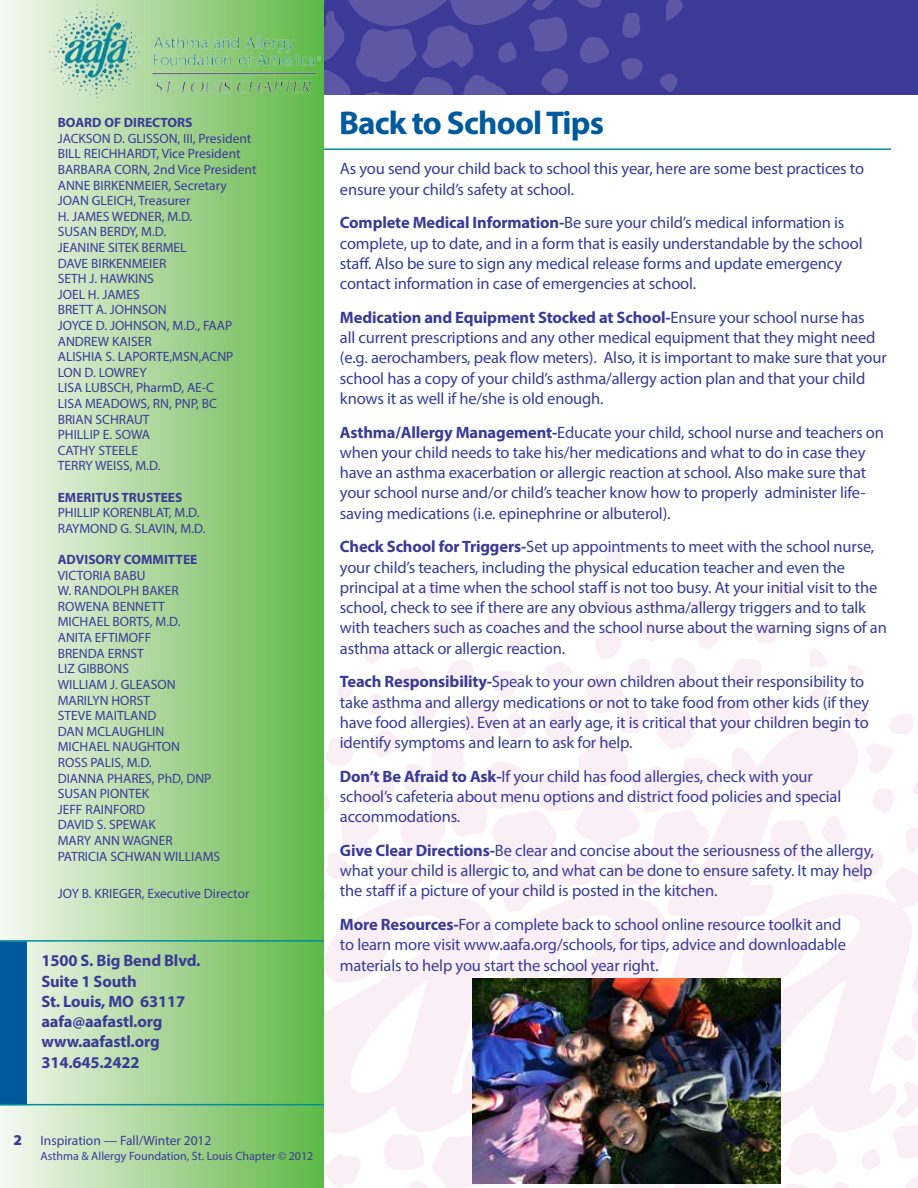
<style>
.page{position:relative;width:918px;height:1188px;background:#fff}
.page>*{position:absolute;margin:0;border:0;box-sizing:border-box;transform-origin:0 0}
.t1{font:700 33px "Myriad Pro";letter-spacing:-.025em;color:#005a9c}
.t2{font:16.5px/20.2px "Myriad Pro";letter-spacing:-.01em;color:#3b3b97}
.t3{font:700 16.5px/20.2px "Myriad Pro";letter-spacing:-.01em;color:#3b3b97}
.t4{font:13.5px/15.6px "Myriad Pro";color:#3b3b97}
.t5{font:700 13.5px "Myriad Pro";color:#3b3b97}
.t6{font:12px "Myriad Pro";color:#3b3b97}
.s1{font-weight:700}
.s2{font-weight:900;font-size:15px}
</style>
<div class="page">
<img style="left:324px;top:549px;width:594px;height:639px">
<hr style="left:324px;top:148px;width:567px;height:2px;background:#008d9d">
<div style="left:324px;top:0;width:594px;height:94px;background:#3b3b97"></div>
<img style="left:324px;top:0;width:359px;height:94px">
<div style="left:0;top:0;width:324px;height:1188px;background:linear-gradient(to right,#f7f8f1,#5eb744)"></div>
<img style="left:49px;top:4px;width:272px;height:94px">
<div style="left:0;top:942px;width:27px;height:162px;background:#005a9c"></div>
<hr style="left:0;top:1104px;width:324px;height:1px;background:#008d9d">
<hr style="left:0;top:940px;width:324px;height:2px;background:#008d9d">
<img style="left:473px;top:978px;width:308px;height:205px">
<p class="t5" style="left:58px;top:114px;width:136px">BOARD OF DIRECTORS</p>
<h1 class="t1" style="left:339px;top:101px;width:267px">Back to School Tips</h1>
<p class="t4" style="left:58px;top:130px;width:200px">JACKSON D. GLISSON, III, President<br>BILL REICHHARDT, Vice President<br>BARBARA CORN, 2nd Vice President<br>ANNE BIRKENMEIER, Secretary<br>JOAN GLEICH, Treasurer<br>H. JAMES WEDNER, M.D.<br>SUSAN BERDY, M.D.<br>JEANINE SITEK BERMEL<br>DAVE BIRKENMEIER<br>SETH J. HAWKINS<br>JOEL H. JAMES<br>BRETT A. JOHNSON<br>JOYCE D. JOHNSON, M.D., FAAP<br>ANDREW KAISER<br>ALISHIA S. LAPORTE,MSN,ACNP<br>LON D. LOWREY<br>LISA LUBSCH, PharmD, AE-C<br>LISA MEADOWS, RN, PNP, BC<br>BRIAN SCHRAUT<br>PHILLIP E. SOWA<br>CATHY STEELE<br>TERRY WEISS, M.D.</p>
<p class="t5" style="left:58px;top:488px;width:126px">EMERITUS TRUSTEES</p>
<p class="t4" style="left:58px;top:505px;width:149px">PHILLIP KORENBLAT, M.D.<br>RAYMOND G. SLAVIN, M.D.</p>
<p class="t5" style="left:58px;top:551px;width:141px">ADVISORY COMMITTEE</p>
<p class="t4" style="left:58px;top:567px;width:164px">VICTORIA BABU<br>W. RANDOLPH BAKER<br>ROWENA BENNETT<br>MICHAEL BORTS, M.D.<br>ANITA EFTIMOFF<br>BRENDA ERNST<br>LIZ GIBBONS<br>WILLIAM J. GLEASON<br>MARILYN HORST<br>STEVE MAITLAND<br>DAN MCLAUGHLIN<br>MICHAEL NAUGHTON<br>ROSS PALIS, M.D.<br>DIANNA PHARES, PhD, DNP<br>SUSAN PIONTEK<br>JEFF RAINFORD<br>DAVID S. SPEWAK<br>MARY ANN WAGNER<br>PATRICIA SCHWAN WILLIAMS</p>
<p class="t4" style="left:58px;top:885px;width:193px">JOY B. KRIEGER, Executive Director</p>
<p class="t2" style="left:340px;top:158px;width:526px">As you send your child back to school this year, here are some best practices to ensure your child’s safety at school.</p>
<p class="t2" style="left:340px;top:212px;width:524px"><span class="s1">Complete Medical Information-</span>Be sure your child’s medical information is complete, up to date, and in a form that is easily understandable by the school staff. Also be sure to sign any medical release forms and update emergency contact information in case of emergencies at school.</p>
<p class="t2" style="left:340px;top:307px;width:548px"><span class="s1">Medication and Equipment Stocked at School-</span>Ensure your school nurse has<br>all current prescriptions and any other medical equipment that they might need (e.g. aerochambers, peak flow meters). Also, it is important to make sure that your school has a copy of your child’s asthma/allergy action plan and that your child knows it as well if he/she is old enough.</p>
<p class="t2" style="left:340px;top:422px;width:545px"><span class="s1">Asthma/Allergy Management-</span>Educate your child, school nurse and teachers on when your child needs to take his/her medications and what to do in case they have an asthma exacerbation or allergic reaction at school. Also make sure that your school nurse and/or child’s teacher know how to properly administer life&shy;saving medications (i.e. epinephrine or albuterol).</p>
<p class="t2" style="left:340px;top:536px;width:548px"><span class="s1">Check School for Triggers-</span>Set up appointments to meet with the school nurse, your child’s teachers, including the physical education teacher and even the principal at a time when the school staff is not too busy. At your initial visit to the school, check to see if there are any obvious asthma/allergy triggers and to talk with teachers such as coaches and the school nurse about the warning signs of an asthma attack or allergic reaction.</p>
<p class="t2" style="left:340px;top:671px;width:531px"><span class="s1">Teach Responsibility-</span>Speak to your own children about their responsibility to take asthma and allergy medications or not to take food from other kids (if they have food allergies). Even at an early age, it is critical that your children begin to identify symptoms and learn to ask for help.</p>
<p class="t2" style="left:340px;top:766px;width:503px"><span class="s1">Don’t Be Afraid to Ask-</span>If your child has food allergies, check with your school’s cafeteria about menu options and district food policies and special accommodations.</p>
<p class="t2" style="left:340px;top:840px;width:536px;text-align:justify"><span class="s1">Give Clear Directions-</span>Be clear and concise about the seriousness of the allergy, what your child is allergic to, and what can be done to ensure safety. It may help the staff if a picture of your child is posted in the kitchen.</p>
<p class="t2" style="left:340px;top:914px;width:507px"><span class="s1">More Resources-</span>For a complete back to school online resource toolkit and to learn more visit www.aafa.org/schools, for tips, advice and downloadable materials to help you start the school year right.</p>
<p class="t3" style="left:41px;top:950px;width:161px">1500 S. Big Bend Blvd.<br>Suite 1 South<br>St. Louis, MO 63117 aafa@aafastl.org www.aafastl.org<br>314.645.2422</p>
<p class="t4" style="left:14px;top:1133px;width:200px"><span class="s2">2</span> Inspiration — Fall/Winter 2012</p>
<p class="t6" style="left:40px;top:1148px;width:274px">Asthma &amp; Allergy Foundation, St. Louis Chapter © 2012</p>
</div>
